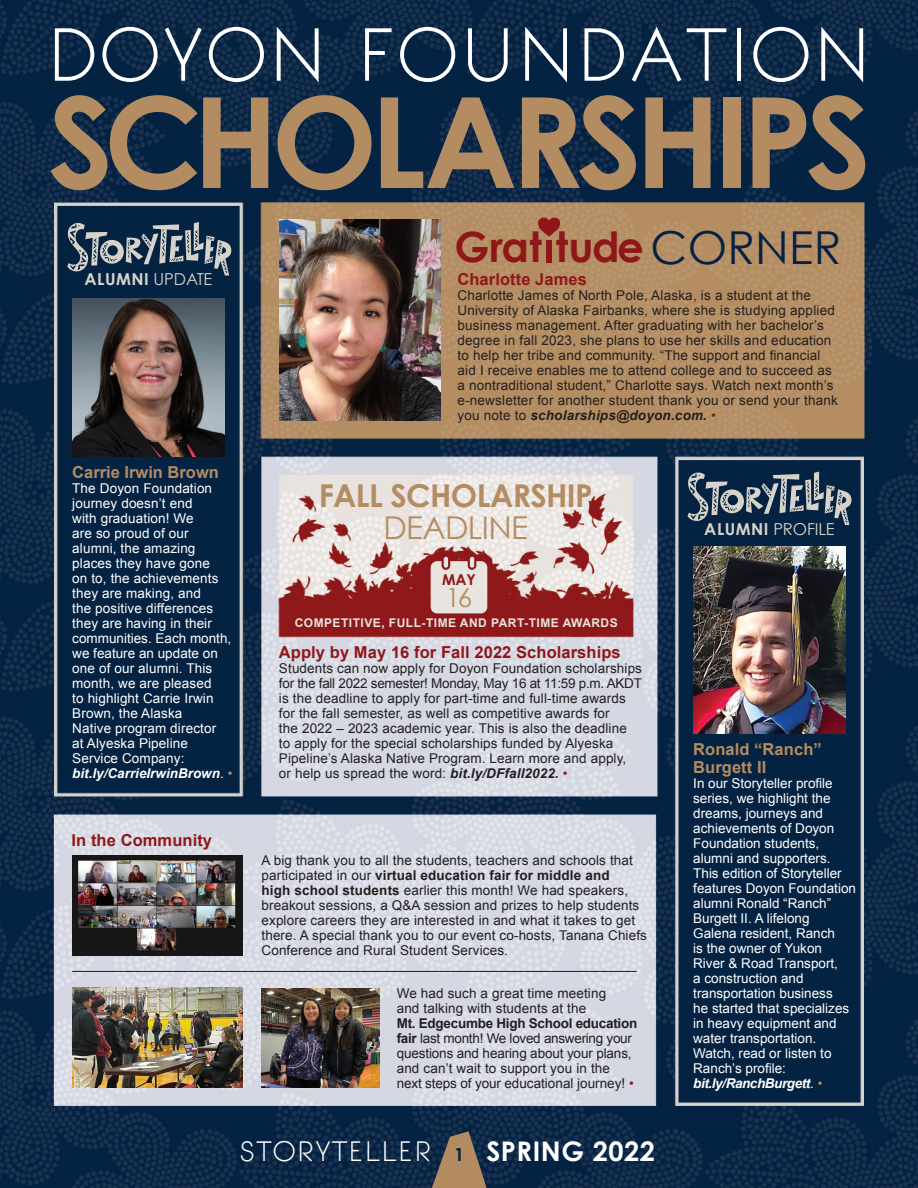
<style>
.page{position:relative;width:918px;height:1188px;background:#fff}
.page>*{position:absolute;margin:0;border:0;box-sizing:border-box;transform-origin:0 0}
.t1{font:700 126px "Century Gothic";letter-spacing:-.055em;color:#b48c62}
.t2{font:300 72px "Bonveno CF";letter-spacing:.005em;color:#fff}
.t3{font:700 41.7px "Century Gothic";letter-spacing:-.015em;color:#8f171a}
.t4{font:700 31.5px "Century Gothic";letter-spacing:-.02em;color:#b48c62}
.t5{font:31.5px "Century Gothic";letter-spacing:-.02em;color:#b48c62}
.t6{font:300 27px "Bonveno CF";letter-spacing:.02em;color:#fff}
.t7{font:700 27px "Century Gothic";letter-spacing:.02em;color:#fff}
.t8{font:26.1px "Century Gothic";color:#b48c62}
.t9{font:700 18px "Century Gothic";color:#072143}
.t10{font:700 16.5px "Arial";letter-spacing:.005em;color:#8f171a}
.t11{font:700 16.5px/18px "Arial";letter-spacing:.005em;color:#b48c62}
.t12{font:16.5px "Century Gothic";letter-spacing:-.01em;color:#d7d3cb}
.t13{font:700 16.5px "Century Gothic";letter-spacing:.03em;color:#d7d3cb}
.t14{font:700 15px "Century Gothic";color:#8f171a}
.t15{font:13.5px/15px "Arial";letter-spacing:.01em;color:#231f20}
.t16{font:13.5px/15px "Arial";color:#fff}
.t17{font:700 12px "Arial";letter-spacing:.04em;color:#e8e4e0}
.s1{font-weight:400;font-size:45.45px;color:#072143}
.s2{font-weight:400}
.s3{font-weight:700;font-style:italic}
.s4{color:#8f171a}
.s5{color:#b48c62}
.s6{font-weight:700}
</style>
<div class="page">
<img style="left:0;top:0;width:918px;height:1188px">
<img style="left:72px;top:855px;width:171px;height:100px">
<img style="left:261px;top:988px;width:118px;height:100px">
<img style="left:72px;top:988px;width:171px;height:100px">
<hr style="left:72px;top:971px;width:565px;height:1px;background:#072143">
<img style="left:693px;top:546px;width:153px;height:187px">
<svg style="left:687px;top:472px;width:165px;height:53px;background:#43576b"></svg>
<img style="left:72px;top:298px;width:153px;height:159px">
<svg style="left:67px;top:222px;width:165px;height:54px;background:#42566a"></svg>
<img style="left:279px;top:219px;width:162px;height:201px">
<svg style="left:431px;top:557px;width:56px;height:56px;background:#dfd0cc"></svg>
<div style="left:546px;top:240px;width:6px;height:22px;background:#8f171a"></div>
<svg style="left:538px;top:217px;width:22px;height:20px"></svg>
<svg style="left:432px;top:1131px;width:55px;height:57px;background:#766758"></svg>
<p class="t2" style="left:46px;top:6px;width:827px">DOYON FOUNDATION</p>
<p class="t1" style="left:48px;top:63px;width:825px">SCHOLARSHIPS</p>
<p class="t3" style="left:454px;top:221px;width:388px">Grat tude<span class="s1">CORNER</span></p>
<p class="t13" style="left:85px;top:269px;width:129px">ALUMNI <span class="s2">UPDATE</span></p>
<p class="t10" style="left:457px;top:269px;width:131px">Charlotte James</p>
<p class="t15" style="left:457px;top:288px;width:382px">Charlotte James of North Pole, Alaska, is a student at the University of Alaska Fairbanks, where she is studying applied business management. After graduating with her bachelor’s degree in fall 2023, she plans to use her skills and education to help her tribe and community. “The support and financial aid I receive enables me to attend college and to succeed as a nontraditional student,” Charlotte says. Watch next month’s e-newsletter for another student thank you or send your thank you note to <span class="s3">scholarships@doyon.com.</span> <span class="s4">•</span></p>
<p class="t11" style="left:72px;top:464px;width:148px">Carrie Irwin Brown</p>
<p class="t16" style="left:72px;top:481px;width:162px">The Doyon Foundation journey doesn’t end<br>with graduation! We<br>are so proud of our alumni, the amazing places they have gone<br>on to, the achievements they are making, and<br>the positive differences they are having in their communities. Each month, we feature an update on one of our alumni. This month, we are pleased<br>to highlight Carrie Irwin<br>Brown, the Alaska<br>Native program director<br>at Alyeska Pipeline<br>Service Company: <span class="s3">bit.ly/CarrieIrwinBrown</span>. <span class="s5">•</span></p>
<p class="t4" style="left:319px;top:476px;width:276px">FALL SCHOLARSHIP</p>
<p class="t5" style="left:383px;top:508px;width:146px">DEADLINE</p>
<p class="t14" style="left:442px;top:570px;width:35px">MAY</p>
<p class="t8" style="left:446px;top:582px;width:28px">16</p>
<p class="t17" style="left:295px;top:615px;width:325px">COMPETITIVE, FULL-TIME AND PART-TIME AWARDS</p>
<p class="t10" style="left:279px;top:642px;width:343px">Apply by May 16 for Fall 2022 Scholarships</p>
<p class="t15" style="left:279px;top:661px;width:365px">Students can now apply for Doyon Foundation scholarships for the fall 2022 semester! Monday, May 16 at 11:59 p.m. AKDT is the deadline to apply for part-time and full-time awards for the fall semester, as well as competitive awards for<br>the 2022 – 2023 academic year. This is also the deadline<br>to apply for the special scholarships funded by Alyeska Pipeline’s Alaska Native Program. Learn more and apply,<br>or help us spread the word: <span class="s3">bit.ly/DFfall2022.</span> <span class="s4">•</span></p>
<p class="t10" style="left:72px;top:829px;width:142px">In the Community</p>
<p class="t15" style="left:261px;top:853px;width:387px">A big thank you to all the students, teachers and schools that participated in our <span class="s6">virtual education fair for middle and<br>high school students</span> earlier this month! We had speakers, breakout sessions, a Q&amp;A session and prizes to help students explore careers they are interested in and what it takes to get there. A special thank you to our event co-hosts, Tanana Chiefs Conference and Rural Student Services.</p>
<p class="t15" style="left:397px;top:986px;width:242px">We had such a great time meeting<br>and talking with students at the<br><span class="s6">Mt. Edgecumbe High School education fair</span> last month! We loved answering your questions and hearing about your plans, and can’t wait to support you in the next steps of your educational journey! <span class="s4">•</span></p>
<p class="t6" style="left:240px;top:1133px;width:194px">STORYTELLER</p>
<p class="t9" style="left:454px;top:1143px;width:12px">1</p>
<p class="t7" style="left:486px;top:1134px;width:170px">SPRING 2022</p>
<p class="t12" style="left:704px;top:519px;width:132px"><span class="s6">ALUMNI</span> PROFILE</p>
<p class="t11" style="left:693px;top:741px;width:130px">Ronald “Ranch”<br>Burgett II</p>
<p class="t16" style="left:693px;top:776px;width:164px">In our Storyteller profile series, we highlight the dreams, journeys and achievements of Doyon<br>Foundation students, alumni and supporters.<br>This edition of Storyteller features Doyon Foundation alumni Ronald “Ranch”<br>Burgett II. A lifelong<br>Galena resident, Ranch<br>is the owner of Yukon<br>River &amp; Road Transport,<br>a construction and transportation business<br>he started that specializes in heavy equipment and water transportation.<br>Watch, read or listen to<br>Ranch’s profile: <span class="s3">bit.ly/RanchBurgett</span>. <span class="s5">•</span></p>
</div>
